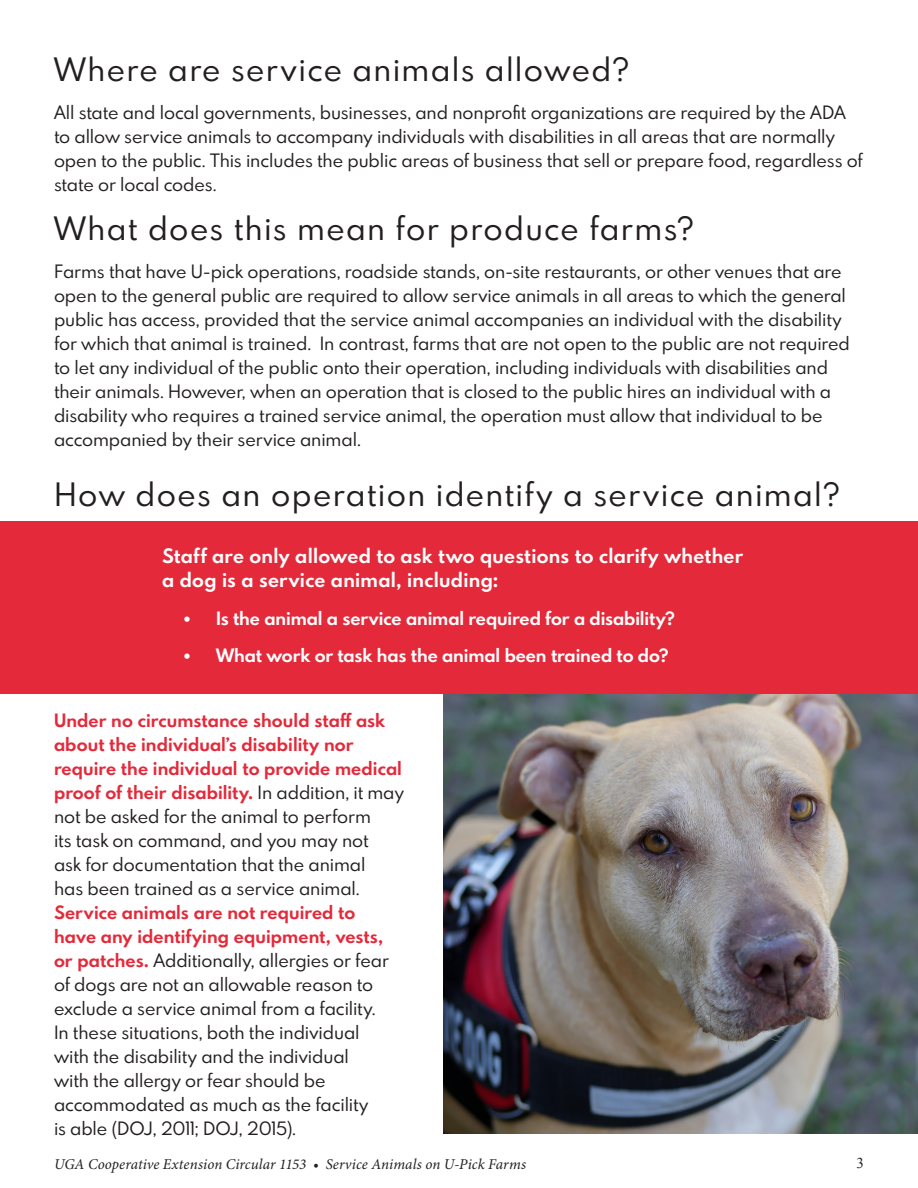
<style>
.page{position:relative;width:918px;height:1188px;background:#fff}
.page>*{position:absolute;margin:0;border:0;box-sizing:border-box;transform-origin:0 0}
.t1{font:31.5px "Spartan MB";letter-spacing:.04em;color:#231f20}
.t2{font:700 19.5px/24px "Spartan MB";letter-spacing:.015em;color:#fff}
.t3{font:18px/24px "Spartan MB";letter-spacing:-.005em;color:#231f20}
.t4{font:700 18px "Spartan MB";letter-spacing:-.005em;color:#fff}
.t5{font:italic 15px "Minion Pro";letter-spacing:.005em;color:#231f20}
.t6{font:15px "Times New Roman";color:#231f20}
.s1{font-weight:700;color:#e4293a}
</style>
<div class="page">
<div style="left:0;top:522px;width:918px;height:172px;background:#e4293a"></div>
<img style="left:443px;top:694px;width:475px;height:440px">
<p class="t1" style="left:54px;top:48px;width:577px">Where are service animals allowed?</p>
<p class="t3" style="left:54px;top:100px;width:810px">All state and local governments, businesses, and nonprofit organizations are required by the ADA to allow service animals to accompany individuals with disabilities in all areas that are normally open to the public. This includes the public areas of business that sell or prepare food, regardless of state or local codes.</p>
<p class="t1" style="left:54px;top:207px;width:641px">What does this mean for produce farms?</p>
<p class="t3" style="left:54px;top:259px;width:797px">Farms that have U-pick operations, roadside stands, on-site restaurants, or other venues that are open to the general public are required to allow service animals in all areas to which the general public has access, provided that the service animal accompanies an individual with the disability for which that animal is trained. In contrast, farms that are not open to the public are not required to let any individual of the public onto their operation, including individuals with disabilities and their animals. However, when an operation that is closed to the public hires an individual with a disability who requires a trained service animal, the operation must allow that individual to be accompanied by their service animal.</p>
<p class="t1" style="left:54px;top:473px;width:787px">How does an operation identify a service animal?</p>
<p class="t2" style="left:162px;top:544px;width:583px">Staff are only allowed to ask two questions to clarify whether a dog is a service animal, including:</p>
<p class="t4" style="left:182px;top:606px;width:494px">• Is the animal a service animal required for a disability?</p>
<p class="t4" style="left:182px;top:643px;width:488px">• What work or task has the animal been trained to do?</p>
<p class="t3" style="left:54px;top:708px;width:351px"><span class="s1">Under no circumstance should staff ask about the individual’s disability nor require the individual to provide medical proof of their disability.</span> In addition, it may not be asked for the animal to perform<br>its task on command, and you may not<br>ask for documentation that the animal<br>has been trained as a service animal.<br><span class="s1">Service animals are not required to<br>have any identifying equipment, vests, or patches.</span> Additionally, allergies or fear of dogs are not an allowable reason to exclude a service animal from a facility.<br>In these situations, both the individual<br>with the disability and the individual<br>with the allergy or fear should be accommodated as much as the facility<br>is able (DOJ, 2011; DOJ, 2015).</p>
<p class="t5" style="left:54px;top:1155px;width:474px">UGA Cooperative Extension Circular 1153 • Service Animals on U-Pick Farms</p>
<p class="t6" style="left:856px;top:1153px;width:9px">3</p>
</div>
